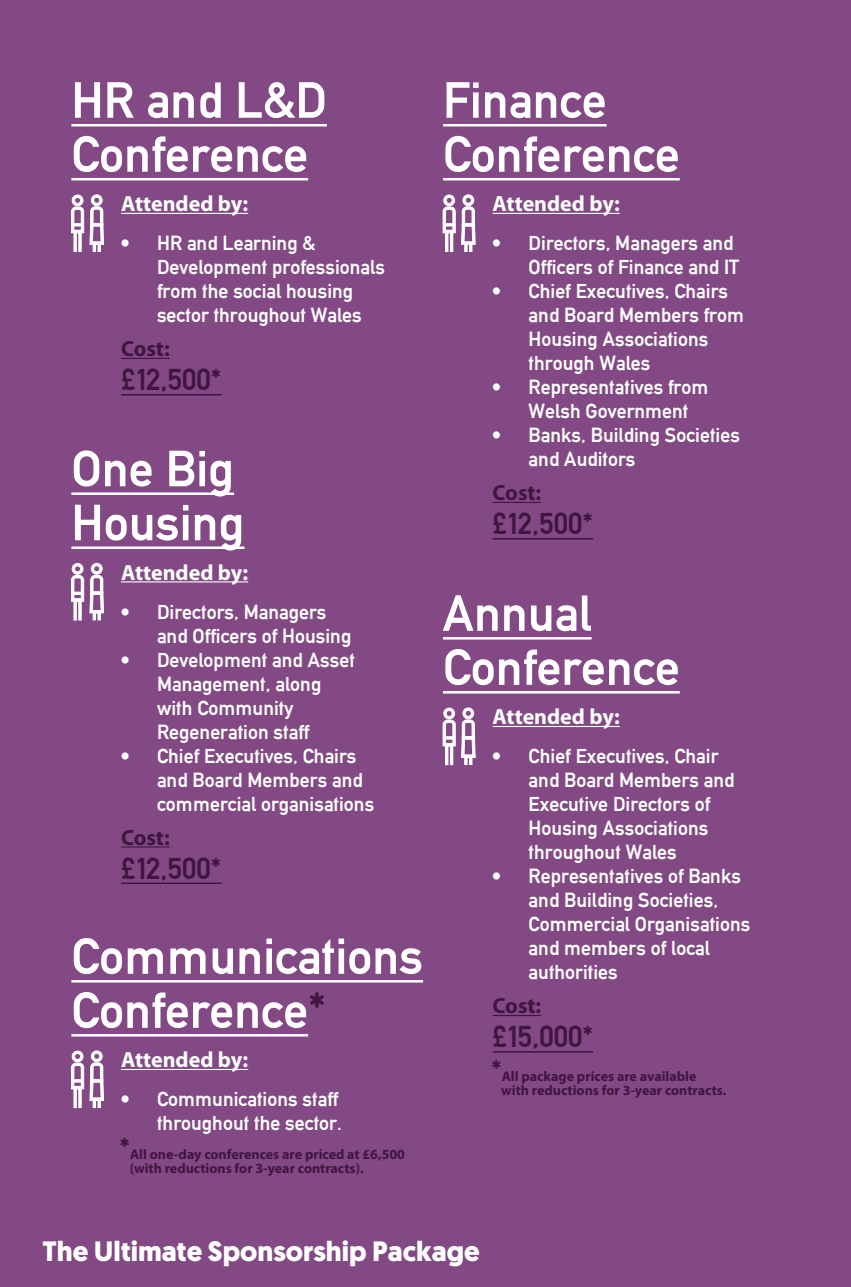
<style>
.page{position:relative;width:851px;height:1287px;background:#fff}
.page>*{position:absolute;margin:0;border:0;box-sizing:border-box;transform-origin:0 0}
.t1{font:50px/54px "Alte DIN1451 Mittelschriftgepraegt";color:#fff}
.t2{font:30px "Alte DIN1451 Mittelschriftgepraegt";color:#401640}
.t3{font:700 28px "Geomanist";color:#fff}
.t4{font:700 22px "Myriad Pro";color:#fff}
.t5{font:700 22px "Myriad Pro";color:#401640}
.t6{font:20px/24px "Alte DIN1451 Mittelschriftgepraegt";color:#fff}
.t7{font:700 14px/14px "Myriad Pro";color:#401640}
.s1{color:#401640}
.s2{font-family:"Alte DIN1451 Mittelschriftgepraegt";font-weight:400;font-size:30px}
</style>
<div class="page">
<div style="left:0;top:0;width:850px;height:1287px;background:#834984"></div>
<hr style="left:71px;top:124px;width:256px;height:2px;background:#fff">
<hr style="left:71px;top:178px;width:237px;height:2px;background:#fff">
<svg style="left:71px;top:195px;width:13px;height:57px"></svg>
<svg style="left:90px;top:195px;width:14px;height:57px"></svg>
<hr style="left:121px;top:213px;width:127px;height:1px;background:#fff">
<hr style="left:121px;top:358px;width:49px;height:1px;background:#401640">
<hr style="left:121px;top:394px;width:100px;height:1px;background:#401640">
<hr style="left:443px;top:124px;width:163px;height:2px;background:#fff">
<hr style="left:443px;top:178px;width:236px;height:2px;background:#fff">
<svg style="left:443px;top:195px;width:12px;height:57px"></svg>
<svg style="left:461px;top:195px;width:14px;height:57px"></svg>
<hr style="left:492px;top:213px;width:127px;height:1px;background:#fff">
<hr style="left:492px;top:502px;width:49px;height:1px;background:#401640">
<hr style="left:492px;top:538px;width:101px;height:1px;background:#401640">
<hr style="left:71px;top:492px;width:163px;height:3px;background:#fff">
<hr style="left:71px;top:546px;width:173px;height:3px;background:#fff">
<svg style="left:71px;top:563px;width:13px;height:57px"></svg>
<svg style="left:90px;top:563px;width:14px;height:57px"></svg>
<hr style="left:121px;top:581px;width:127px;height:1px;background:#fff">
<hr style="left:121px;top:846px;width:49px;height:1px;background:#401640">
<hr style="left:121px;top:882px;width:100px;height:2px;background:#401640">
<hr style="left:443px;top:637px;width:148px;height:3px;background:#fff">
<hr style="left:443px;top:691px;width:236px;height:3px;background:#fff">
<svg style="left:443px;top:708px;width:12px;height:57px"></svg>
<svg style="left:461px;top:708px;width:14px;height:57px"></svg>
<hr style="left:492px;top:726px;width:127px;height:1px;background:#fff">
<hr style="left:492px;top:1015px;width:49px;height:1px;background:#401640">
<hr style="left:492px;top:1051px;width:101px;height:2px;background:#401640">
<hr style="left:71px;top:980px;width:352px;height:2px;background:#fff">
<hr style="left:71px;top:1034px;width:237px;height:2px;background:#fff">
<svg style="left:71px;top:1051px;width:13px;height:57px"></svg>
<svg style="left:90px;top:1051px;width:14px;height:57px"></svg>
<hr style="left:121px;top:1069px;width:127px;height:1px;background:#fff">
<h1 class="t1" style="left:71px;top:73px;width:257px">HR and L&amp;D<br>Conference</h1>
<p class="t4" style="left:121px;top:189px;width:129px">Attended by:</p>
<p class="t6" style="left:157px;top:231px;width:229px;text-indent:-36px">• HR and Learning &amp;<br>Development professionals from the social housing sector throughout Wales</p>
<p class="t5" style="left:121px;top:334px;width:50px">Cost:</p>
<h2 class="t2" style="left:121px;top:362px;width:102px">£12,500*</h2>
<h1 class="t1" style="left:71px;top:441px;width:175px">One Big<br>Housing</h1>
<p class="t4" style="left:121px;top:558px;width:129px">Attended by:</p>
<p class="t6" style="left:157px;top:600px;width:196px;text-indent:-36px">• Directors, Managers and Officers of Housing</p>
<p class="t6" style="left:157px;top:648px;width:199px;text-indent:-36px">• Development and Asset<br>Management, along with Community<br>Regeneration staff</p>
<p class="t6" style="left:157px;top:744px;width:219px;text-indent:-36px">• Chief Executives, Chairs and Board Members and commercial organisations</p>
<p class="t5" style="left:121px;top:823px;width:50px">Cost:</p>
<h2 class="t2" style="left:121px;top:850px;width:102px">£12,500*</h2>
<h1 class="t1" style="left:71px;top:929px;width:353px">Communications<br>Conference<span class="s1">*</span></h1>
<p class="t4" style="left:121px;top:1045px;width:129px">Attended by:</p>
<p class="t6" style="left:121px;top:1087px;width:222px;text-align:right">• Communications staff throughout the sector.</p>
<p class="t7" style="left:130px;top:1147px;width:277px;text-indent:-10px"><span class="s2">*</span>All one-day conferences are priced at £6,500 (with reductions for 3-year contracts).</p>
<h1 class="t1" style="left:443px;top:73px;width:238px">Finance<br>Conference</h1>
<p class="t4" style="left:492px;top:189px;width:129px">Attended by:</p>
<p class="t6" style="left:492px;top:231px;width:248px;text-align:right">• Directors, Managers and<br>Officers of Finance and IT</p>
<p class="t6" style="left:528px;top:279px;width:217px;text-indent:-36px">• Chief Executives, Chairs and Board Members from<br>Housing Associations through Wales</p>
<p class="t6" style="left:528px;top:375px;width:181px;text-indent:-36px">• Representatives from<br>Welsh Government</p>
<p class="t6" style="left:528px;top:423px;width:213px;text-indent:-36px">• Banks, Building Societies and Auditors</p>
<p class="t5" style="left:492px;top:478px;width:50px">Cost:</p>
<h2 class="t2" style="left:492px;top:506px;width:102px">£12,500*</h2>
<h1 class="t1" style="left:443px;top:586px;width:238px">Annual<br>Conference</h1>
<p class="t4" style="left:492px;top:702px;width:129px">Attended by:</p>
<p class="t6" style="left:528px;top:744px;width:207px;text-indent:-36px">• Chief Executives, Chair and Board Members and<br>Executive Directors of<br>Housing Associations throughout Wales</p>
<p class="t6" style="left:528px;top:864px;width:223px;text-indent:-36px">• Representatives of Banks and Building Societies,<br>Commercial Organisations and members of local authorities</p>
<p class="t5" style="left:492px;top:992px;width:50px">Cost:</p>
<h2 class="t2" style="left:492px;top:1019px;width:102px">£15,000*</h2>
<p class="t7" style="left:501px;top:1069px;width:226px;text-indent:-10px"><span class="s2">*</span>All package prices are available with reductions for 3-year contracts.</p>
<h3 class="t3" style="left:43px;top:1232px;width:438px">The Ultimate Sponsorship Package</h3>
</div>
